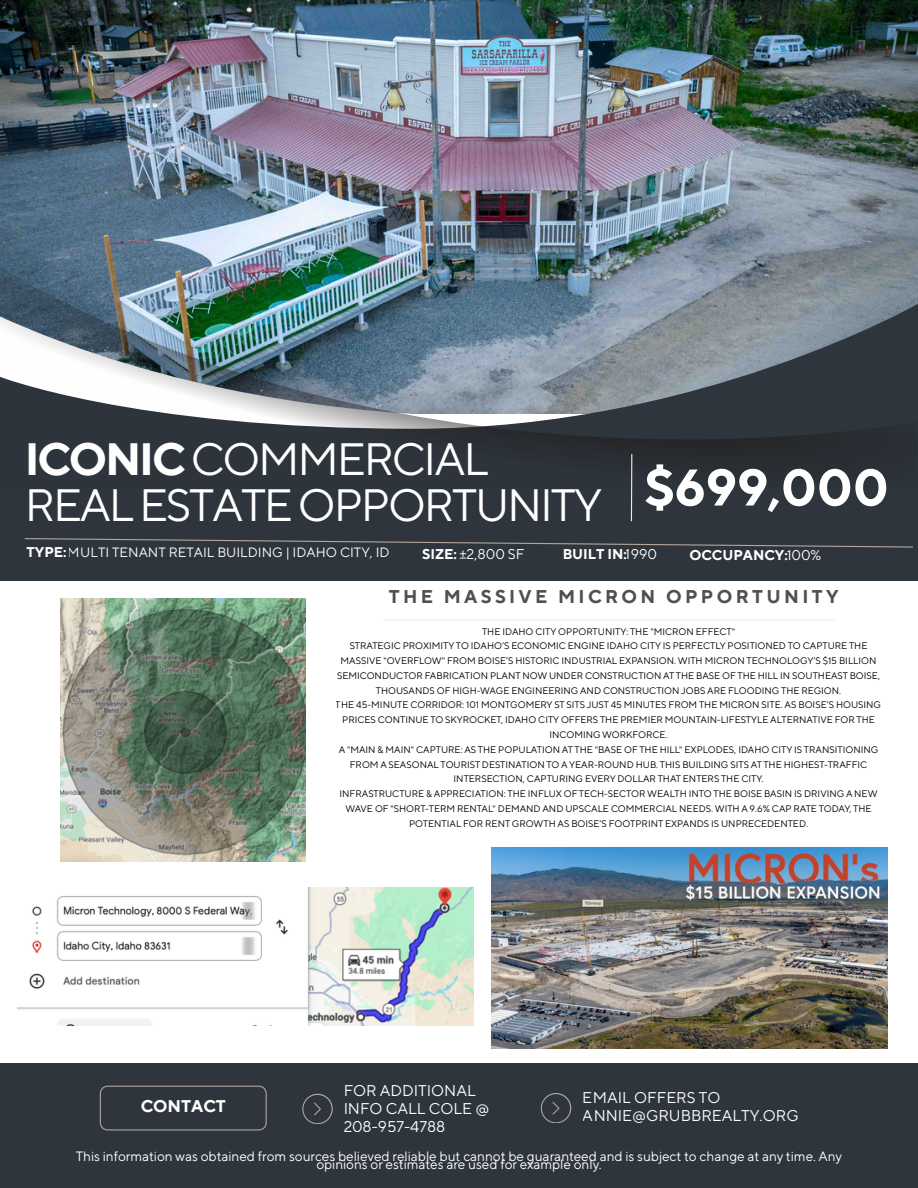
<style>
.page{position:relative;width:918px;height:1188px;background:#fff}
.page>*{position:absolute;margin:0;border:0;box-sizing:border-box;transform-origin:0 0}
.t1{font:700 51.45px "TT Norms Pro";color:#fff}
.t2{font:45.15px/46.2px "TT Norms Pro";letter-spacing:-.05em;color:#fff}
.t3{font:700 18.45px "TT Norms Pro";letter-spacing:.185em;color:#505050}
.t4{font:700 16.95px "TT Norms Pro";color:#fff}
.t5{font:15.45px/18px "TT Norms Pro";color:#fff}
.t6{font:700 14.1px "TT Norms Pro";color:#fff}
.t7{font:14.1px "TT Norms Pro";color:#fff}
.t8{font:13.5px "TT Norms Pro";color:#fff}
.t9{font:9.45px/14.7px "TT Norms Pro";color:#000;text-align:center}
.s1{font-weight:700}
.s2{font-weight:700;font-size:14.1px}
.s3{font-weight:400}
</style>
<div class="page">
<img style="left:61px;top:598px;width:244px;height:264px">
<img style="left:0;top:0;width:918px;height:304px">
<div style="left:0;top:454px;width:918px;height:127px;background:#2e353d"></div>
<div style="left:0;top:1063px;width:918px;height:125px;background:#2e353d"></div>
<img style="left:0;top:266px;width:917px;height:251px">
<svg style="left:100px;top:1086px;width:166px;height:45px"></svg>
<svg style="left:24px;top:538px;width:889px;height:10px"></svg>
<hr style="left:383px;top:619px;width:452px;height:1px;background:#ecece9">
<svg style="left:302px;top:1094px;width:31px;height:30px"></svg>
<svg style="left:541px;top:1093px;width:30px;height:30px"></svg>
<hr style="left:631px;top:454px;width:1px;height:67px;background:#ecece9">
<img style="left:492px;top:848px;width:396px;height:200px">
<img style="left:17px;top:887px;width:457px;height:139px">
<p class="t2" style="left:25px;top:438px;width:579px"><span class="s1">ICONIC</span> COMMERCIAL<br>REAL ESTATE OPPORTUNITY</p>
<h3 class="t8" style="left:27px;top:544px;width:365px"><span class="s2">TYPE:</span>MULTI TENANT RETAIL BUILDING | IDAHO CITY, ID</h3>
<h3 class="t7" style="left:422px;top:546px;width:104px"><span class="s1">SIZE:</span> ±2,800 SF</h3>
<h3 class="t6" style="left:563px;top:546px;width:96px">BUILT IN:<span class="s3">1990</span></h3>
<h1 class="t1" style="left:644px;top:457px;width:246px">$699,000</h1>
<h3 class="t6" style="left:689px;top:547px;width:134px">OCCUPANCY:<span class="s3">100%</span></h3>
<p class="t3" style="left:389px;top:585px;width:451px">THE MASSIVE MICRON OPPORTUNITY</p>
<h3 class="t4" style="left:141px;top:1096px;width:87px">CONTACT</h3>
<p class="t9" style="left:336px;top:624px;width:547px">THE IDAHO CITY OPPORTUNITY: THE "MICRON EFFECT"<br>STRATEGIC PROXIMITYTO IDAHO’S ECONOMIC ENGINE IDAHO CITY IS PERFECTLY POSITIONED TO CAPTURE THE MASSIVE "OVERFLOW" FROM BOISE’S HISTORIC INDUSTRIAL EXPANSION. WITH MICRON TECHNOLOGY’S $15 BILLION SEMICONDUCTOR FABRICATION PLANT NOW UNDER CONSTRUCTION AT THE BASE OFTHE HILL IN SOUTHEAST BOISE, THOUSANDS OF HIGH-WAGE ENGINEERING AND CONSTRUCTION JOBS ARE FLOODING THE REGION.<br>THE 45-MINUTE CORRIDOR: 101 MONTGOMERY ST SITS JUST 45 MINUTES FROM THE MICRON SITE. AS BOISE’S HOUSING PRICES CONTINUE TO SKYROCKET, IDAHO CITY OFFERS THE PREMIER MOUNTAIN-LIFESTYLE ALTERNATIVE FOR THE INCOMING WORKFORCE.<br>A "MAIN &amp; MAIN" CAPTURE: AS THE POPULATION AT THE "BASE OFTHE HILL" EXPLODES, IDAHO CITY IS TRANSITIONING FROM A SEASONAL TOURIST DESTINATION TO AYEAR-ROUND HUB. THIS BUILDING SITS AT THE HIGHEST-TRAFFIC INTERSECTION, CAPTURING EVERY DOLLAR THAT ENTERS THE CITY.<br>INFRASTRUCTURE &amp; APPRECIATION: THE INFLUX OFTECH-SECTOR WEALTH INTO THE BOISE BASIN IS DRIVING A NEW WAVE OF "SHORT-TERM RENTAL" DEMAND AND UPSCALE COMMERCIAL NEEDS. WITH A 9.6% CAP RATE TODAY, THE POTENTIAL FOR RENT GROWTH AS BOISE’S FOOTPRINT EXPANDS IS UNPRECEDENTED.</p>
<h3 class="t5" style="left:344px;top:1082px;width:147px">FOR ADDITIONAL<br>INFO CALL COLE @<br>208-957-4788</h3>
<h3 class="t5" style="left:583px;top:1089px;width:217px">EMAIL OFFERS TO<br>ANNIE@GRUBBREALTY.ORG</h3>
<p class="t8" style="left:76px;top:1148px;width:768px">This information was obtained from sources believed reliable but cannot be guaranteed and is subject to change at any time. Any</p>
<p class="t8" style="left:316px;top:1156px;width:287px">opinions or estimates are used for example only.</p>
</div>
